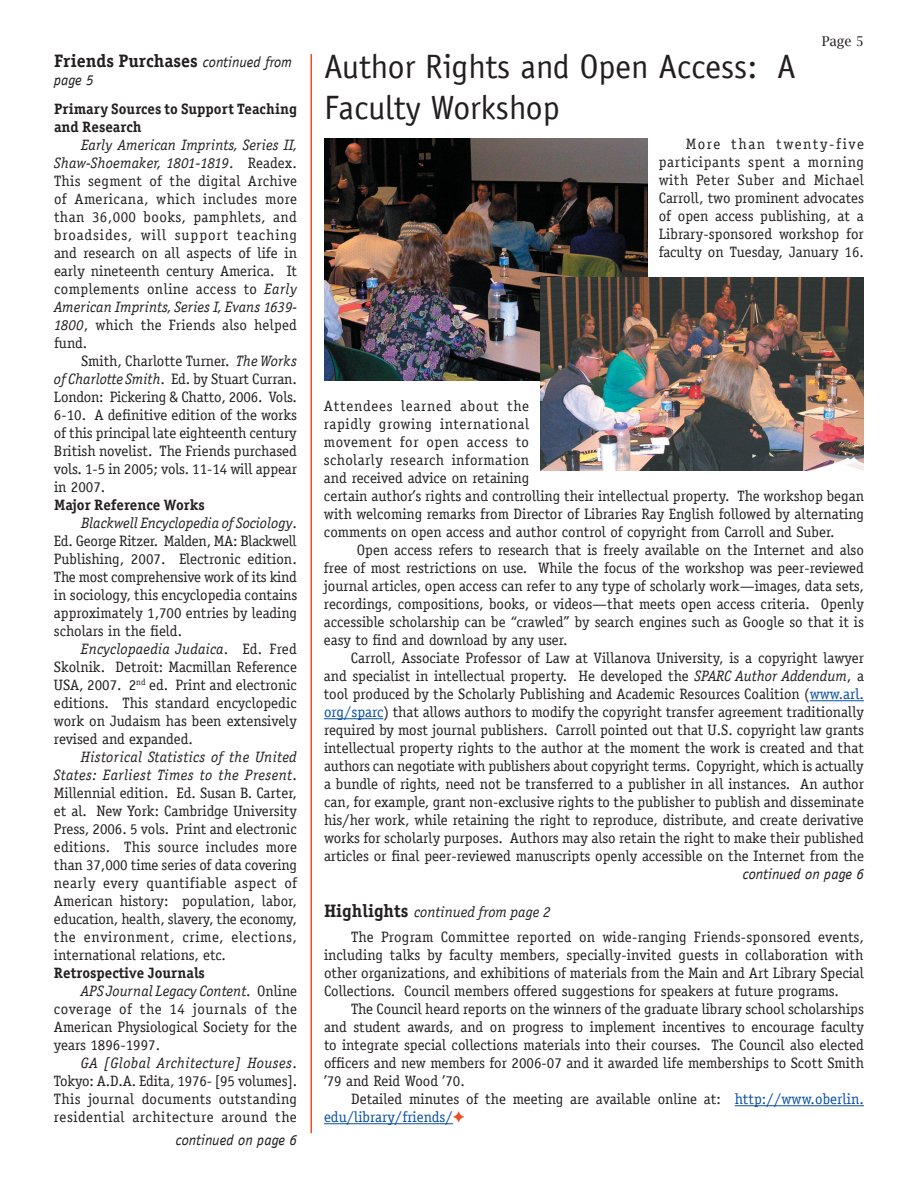
<style>
.page{position:relative;width:918px;height:1188px;background:#fff}
.page>*{position:absolute;margin:0;border:0;box-sizing:border-box;transform-origin:0 0}
.t1{font:33.75px/40.5px "Officina Sans";color:#231f20}
.t2{font:18px "Officina Serif Bold A";color:#231f20}
.t3{font:15px/18px "Officina Serif";color:#231f20;text-align:justify}
.t4{font:italic 15px/18px "Officina Serif Book E";letter-spacing:.005em;color:#231f20;text-align:right}
.t5{font:15px/18px "Officina Serif Bold A";color:#231f20}
.t6{font:italic 15px "Officina Sans";color:#231f20}
.t7{font:italic 15px "Officina Serif Book E";letter-spacing:.025em;color:#231f20}
.t8{font:13.5px "Lucida Bright";color:#231f20}
.s1{font-family:"Officina Sans";font-style:italic;font-size:15px}
.s2{font-family:"Officina Serif";font-style:normal}
.s3{font-family:"Officina Serif Book E";font-style:italic}
.s4{color:#094fa3}
.s5{font-family:"Officina Serif Bold A";font-style:normal;font-size:18px}
.s6{color:#f04c27}
</style>
<div class="page">
<hr style="left:310px;top:54px;width:2px;height:1079px;background:#f04c27">
<hr style="left:735px;top:1105px;width:129px;height:1px;background:#094fa3">
<hr style="left:324px;top:1123px;width:129px;height:1px;background:#094fa3">
<hr style="left:810px;top:700px;width:54px;height:1px;background:#094fa3">
<hr style="left:324px;top:718px;width:59px;height:1px;background:#094fa3">
<img style="left:324px;top:138px;width:324px;height:243px">
<img style="left:540px;top:278px;width:324px;height:192px">
<p class="t2" style="left:54px;top:50px;width:240px">Friends Purchases <span class="s1">continued from</span></p>
<p class="t6" style="left:54px;top:71px;width:41px">page 5</p>
<p class="t5" style="left:54px;top:100px;width:244px">Primary Sources to Support Teaching and Research</p>
<p class="t4" style="left:54px;top:136px;width:245px">Early American Imprints, Series II,<br>Shaw-Shoemaker, 1801-1819<span class="s2">. Readex.</span></p>
<p class="t3" style="left:54px;top:172px;width:245px">This segment of the digital Archive of Americana, which includes more than 36,000 books, pamphlets, and broadsides, will support teaching and research on all aspects of life in early nineteenth century America. It complements online access to <span class="s3">Early</span></p>
<p class="t4" style="left:54px;top:298px;width:245px">American Imprints, Series I, Evans 1639-</p>
<p class="t3" style="left:54px;top:316px;width:245px"><span class="s3">1800</span>, which the Friends also helped fund.</p>
<p class="t3" style="left:54px;top:352px;width:245px;text-indent:27px">Smith, Charlotte Turner. <span class="s3">The Works of Charlotte Smith</span>. Ed. by Stuart Curran.<br>London: Pickering &amp; Chatto, 2006. Vols.<br>6-10. A definitive edition of the works of this principal late eighteenth century British novelist. The Friends purchased vols. 1-5 in 2005; vols. 11-14 will appear in 2007.</p>
<p class="t5" style="left:54px;top:496px;width:152px">Major Reference Works</p>
<p class="t4" style="left:81px;top:514px;width:218px">Blackwell Encyclopedia of Sociology<span class="s2">.</span></p>
<p class="t3" style="left:54px;top:532px;width:245px">Ed. George Ritzer. Malden, MA: Blackwell Publishing, 2007. Electronic edition.<br>The most comprehensive work of its kind in sociology, this encyclopedia contains approximately 1,700 entries by leading scholars in the field.</p>
<p class="t4" style="left:81px;top:640px;width:217px">Encyclopaedia Judaica<span class="s2">. Ed. Fred</span></p>
<p class="t3" style="left:54px;top:658px;width:245px">Skolnik. Detroit: Macmillan Reference USA, 2007. 2<sup>nd</sup> ed. Print and electronic editions. This standard encyclopedic work on Judaism has been extensively revised and expanded.</p>
<p class="t4" style="left:54px;top:748px;width:245px">Historical Statistics of the United<br>States: Earliest Times to the Present<span class="s2">.</span></p>
<p class="t3" style="left:54px;top:784px;width:245px">Millennial edition. Ed. Susan B. Carter, et al. New York: Cambridge University Press, 2006. 5 vols. Print and electronic editions. This source includes more than 37,000 time series of data covering nearly every quantifiable aspect of American history: population, labor, education, health, slavery, the economy, the environment, crime, elections, international relations, etc.</p>
<p class="t5" style="left:54px;top:964px;width:153px">Retrospective Journals</p>
<p class="t4" style="left:81px;top:982px;width:217px">APS Journal Legacy Content<span class="s2">. Online</span></p>
<p class="t3" style="left:54px;top:1000px;width:244px">coverage of the 14 journals of the American Physiological Society for the years 1896-1997.</p>
<p class="t7" style="left:81px;top:1055px;width:217px">GA [Global Architecture] Houses<span class="s2">.</span></p>
<p class="t3" style="left:54px;top:1072px;width:245px">Tokyo: A.D.A. Edita, 1976- [95 volumes].<br>This journal documents outstanding residential architecture around the</p>
<p class="t6" style="left:176px;top:1131px;width:123px">continued on page 6</p>
<p class="t8" style="left:822px;top:34px;width:44px">Page 5</p>
<h1 class="t1" style="left:324px;top:47px;width:474px">Author Rights and Open Access: A<br>Faculty Workshop</h1>
<p class="t3" style="left:659px;top:135px;width:207px;text-indent:27px">More than twenty-five participants spent a morning with Peter Suber and Michael Carroll, two prominent advocates of open access publishing, at a Library-sponsored workshop for faculty on Tuesday, January 16.</p>
<p class="t3" style="left:324px;top:397px;width:542px;text-align:left">Attendees learned about the<br>rapidly growing international<br>movement for open access to<br>scholarly research information<br>and received advice on retaining<br>certain author’s rights and controlling their intellectual property. The workshop began with welcoming remarks from Director of Libraries Ray English followed by alternating comments on open access and author control of copyright from Carroll and Suber.</p>
<p class="t3" style="left:324px;top:541px;width:542px;text-indent:33px">Open access refers to research that is freely available on the Internet and also free of most restrictions on use. While the focus of the workshop was peer-reviewed journal articles, open access can refer to any type of scholarly work—images, data sets, recordings, compositions, books, or videos—that meets open access criteria. Openly accessible scholarship can be “crawled” by search engines such as Google so that it is easy to find and download by any user.</p>
<p class="t3" style="left:324px;top:649px;width:542px;text-indent:27px">Carroll, Associate Professor of Law at Villanova University, is a copyright lawyer and specialist in intellectual property. He developed the <span class="s3">SPARC Author Addendum</span>, a tool produced by the Scholarly Publishing and Academic Resources Coalition (<span class="s4">www.arl. org/sparc</span>) that allows authors to modify the copyright transfer agreement traditionally required by most journal publishers. Carroll pointed out that U.S. copyright law grants intellectual property rights to the author at the moment the work is created and that authors can negotiate with publishers about copyright terms. Copyright, which is actually a bundle of rights, need not be transferred to a publisher in all instances. An author can, for example, grant non-exclusive rights to the publisher to publish and disseminate his/her work, while retaining the right to reproduce, distribute, and create derivative works for scholarly purposes. Authors may also retain the right to make their published articles or final peer-reviewed manuscripts openly accessible on the Internet from the</p>
<p class="t4" style="left:324px;top:903px;width:228px"><span class="s5">Highlights</span> continued from page 2</p>
<p class="t6" style="left:743px;top:866px;width:123px">continued on page 6</p>
<p class="t3" style="left:324px;top:928px;width:542px;text-indent:27px">The Program Committee reported on wide-ranging Friends-sponsored events, including talks by faculty members, specially-invited guests in collaboration with other organizations, and exhibitions of materials from the Main and Art Library Special Collections. Council members offered suggestions for speakers at future programs.</p>
<p class="t3" style="left:324px;top:1000px;width:542px;text-indent:27px">The Council heard reports on the winners of the graduate library school scholarships and student awards, and on progress to implement incentives to encourage faculty to integrate special collections materials into their courses. The Council also elected officers and new members for 2006-07 and it awarded life memberships to Scott Smith ’79 and Reid Wood ’70.</p>
<p class="t3" style="left:324px;top:1090px;width:541px;text-indent:27px">Detailed minutes of the meeting are available online at: <span class="s4">http://www.oberlin. edu/library/friends/</span><span class="s6">✦</span></p>
</div>
